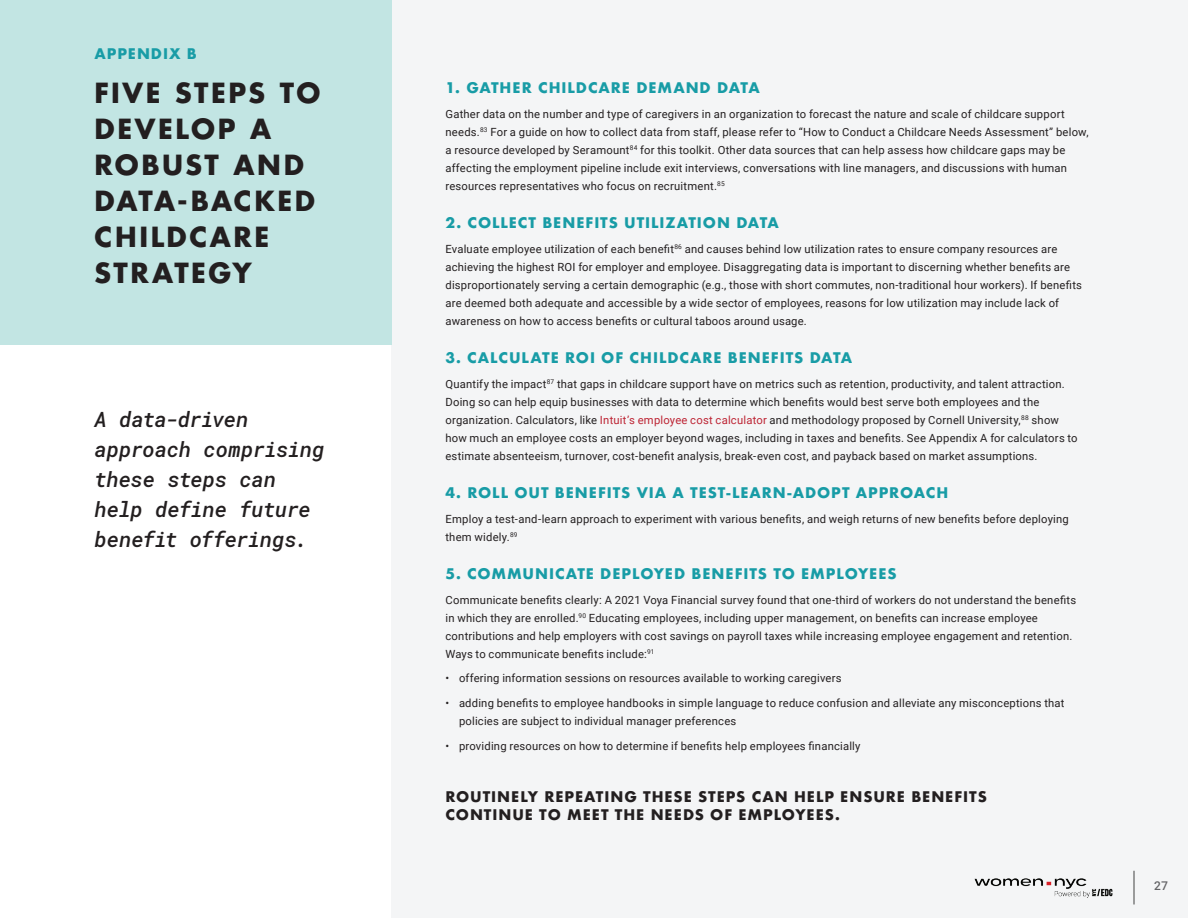
<style>
.page{position:relative;width:1188px;height:918px;background:#fff}
.page>*{position:absolute;margin:0;border:0;box-sizing:border-box;transform-origin:0 0}
.t1{font:700 27px/36px "Futura Std";letter-spacing:.095em;color:#231f20}
.t2{font:italic 500 21px/30px "Roboto Mono";letter-spacing:-.015em;color:#231f20}
.t3{font:700 14.25px "Futura";letter-spacing:.065em;color:#189ca6}
.t4{font:700 14.25px/18px "Futura";letter-spacing:.065em;color:#231f20}
.t5{font:500 12px "Roboto Mono";color:#636366}
.t6{font:11.25px/18px "Roboto";letter-spacing:.02em;color:#231f20}
.s1{color:#bd2434}
</style>
<div class="page">
<div style="left:392px;top:0;width:796px;height:918px;background:#f4f5f6"></div>
<img style="left:974px;top:878px;width:139px;height:20px">
<hr style="left:1134px;top:871px;width:1px;height:33px;background:#040503">
<div style="left:0;top:0;width:392px;height:344px;background:#c2e5e3"></div>
<p class="t3" style="left:94px;top:43px;width:104px">APPENDIX B</p>
<h1 class="t1" style="left:94px;top:75px;width:227px">FIVE STEPS TO<br>DEVELOP A<br>ROBUST AND<br>DATA-BACKED<br>CHILDCARE<br>STRATEGY</h1>
<h2 class="t2" style="left:94px;top:404px;width:232px">A data-driven approach comprising these steps can help define future benefit offerings.</h2>
<p class="t3" style="left:446px;top:77px;width:316px">1. GATHER CHILDCARE DEMAND DATA</p>
<p class="t6" style="left:446px;top:104px;width:645px">Gather data on the number and type of caregivers in an organization to forecast the nature and scale of childcare support needs.<sup>83</sup> For a guide on how to collect data from staff, please refer to “How to Conduct a Childcare Needs Assessment” below, a resource developed by Seramount<sup>84</sup> for this toolkit. Other data sources that can help assess how childcare gaps may be affecting the employment pipeline include exit interviews, conversations with line managers, and discussions with human resources representatives who focus on recruitment.<sup>85</sup></p>
<p class="t3" style="left:446px;top:212px;width:335px">2. COLLECT BENEFITS UTILIZATION DATA</p>
<p class="t6" style="left:445px;top:239px;width:638px">Evaluate employee utilization of each benefit<sup>86</sup> and causes behind low utilization rates to ensure company resources are achieving the highest ROI for employer and employee. Disaggregating data is important to discerning whether benefits are disproportionately serving a certain demographic (e.g., those with short commutes, non-traditional hour workers). If benefits are deemed both adequate and accessible by a wide sector of employees, reasons for low utilization may include lack of awareness on how to access benefits or cultural taboos around usage.</p>
<p class="t3" style="left:446px;top:347px;width:408px">3. CALCULATE ROI OF CHILDCARE BENEFITS DATA</p>
<p class="t6" style="left:445px;top:374px;width:634px">Quantify the impact<sup>87</sup> that gaps in childcare support have on metrics such as retention, productivity, and talent attraction.<br>Doing so can help equip businesses with data to determine which benefits would best serve both employees and the organization. Calculators, like <span class="s1">Intuit’s employee cost calculator</span> and methodology proposed by Cornell University,<sup>88</sup> show how much an employee costs an employer beyond wages, including in taxes and benefits. See Appendix A for calculators to estimate absenteeism, turnover, cost-benefit analysis, break-even cost, and payback based on market assumptions.</p>
<p class="t3" style="left:446px;top:482px;width:504px">4. ROLL OUT BENEFITS VIA A TEST-LEARN-ADOPT APPROACH</p>
<p class="t6" style="left:446px;top:509px;width:625px">Employ a test-and-learn approach to experiment with various benefits, and weigh returns of new benefits before deploying them widely.<sup>89</sup></p>
<p class="t3" style="left:446px;top:563px;width:453px">5. COMMUNICATE DEPLOYED BENEFITS TO EMPLOYEES</p>
<p class="t6" style="left:446px;top:590px;width:632px">Communicate benefits clearly: A 2021 Voya Financial survey found that one-third of workers do not understand the benefits in which they are enrolled.<sup>90</sup> Educating employees, including upper management, on benefits can increase employee contributions and help employers with cost savings on payroll taxes while increasing employee engagement and retention.<br>Ways to communicate benefits include:<sup>91</sup></p>
<p class="t6" style="left:446px;top:669px;width:398px">• offering information sessions on resources available to working caregivers</p>
<p class="t6" style="left:459px;top:694px;width:607px;text-indent:-14px">• adding benefits to employee handbooks in simple language to reduce confusion and alleviate any misconceptions that policies are subject to individual manager preferences</p>
<p class="t6" style="left:446px;top:736px;width:417px">• providing resources on how to determine if benefits help employees financially</p>
<p class="t4" style="left:446px;top:787px;width:543px">ROUTINELY REPEATING THESE STEPS CAN HELP ENSURE BENEFITS<br>CONTINUE TO MEET THE NEEDS OF EMPLOYEES.</p>
<p class="t5" style="left:1154px;top:877px;width:16px">27</p>
</div>
